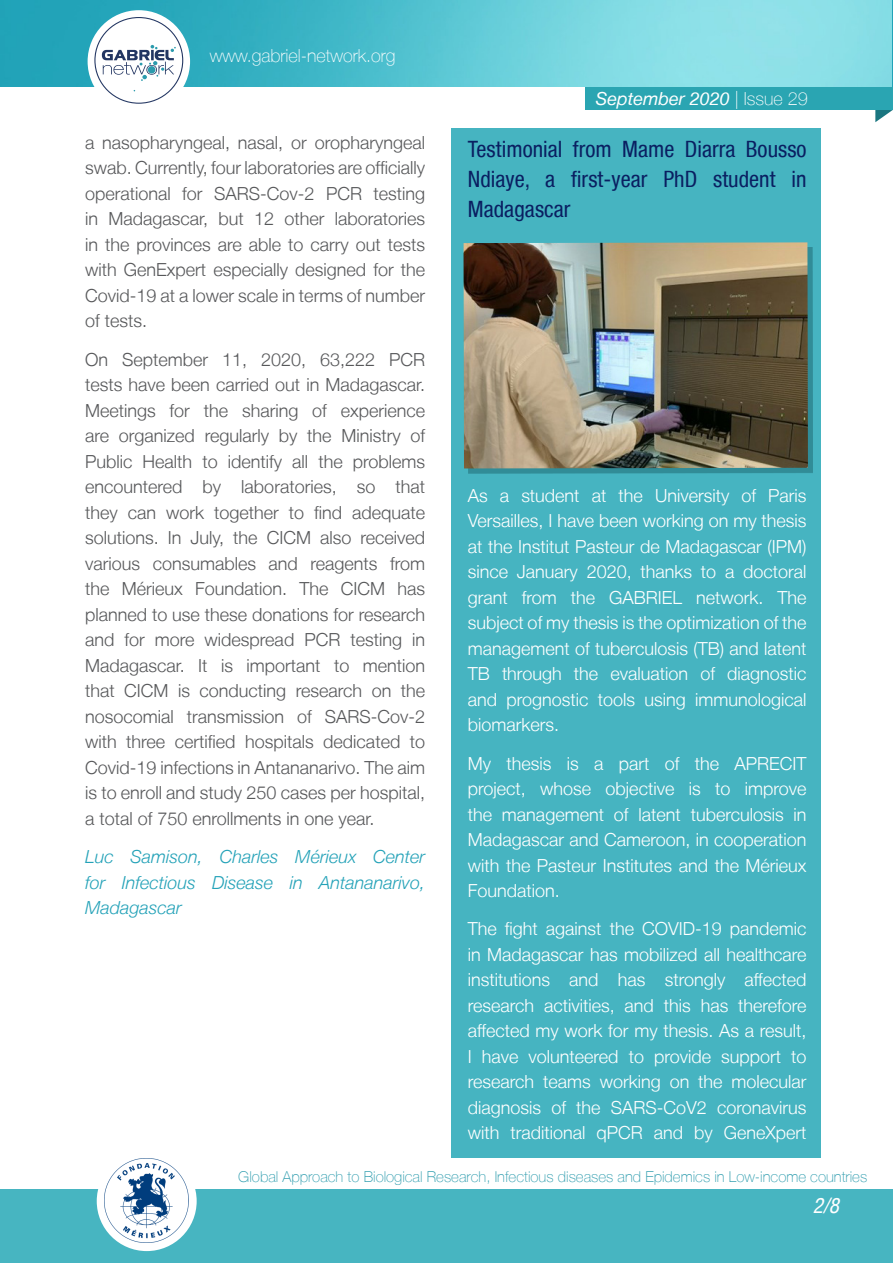
<style>
.page{position:relative;width:893px;height:1263px;background:#fff}
.page>*{position:absolute;margin:0;border:0;box-sizing:border-box;transform-origin:0 0}
.t1{font:condensed 22.5px/30px "Helvetica Neue LT";letter-spacing:.005em;color:#0a1f61;text-align:justify}
.t2{font:italic condensed 21px "Helvetica Neue LT";color:#fff}
.t3{font:300 18px/25.5px "Helvetica Neue LT";color:#57585a;text-align:justify}
.t4{font:300 18px/25.5px "Helvetica Neue LT";color:#fff;text-align:justify}
.t5{font:italic 300 18px/25.5px "Helvetica Neue LT";color:#24a2b8;text-align:justify}
.t6{font:100 18px "Helvetica Neue LT";color:#fff}
.t7{font:italic 18px "Helvetica Neue LT";color:#fff}
.t8{font:100 15px "Helvetica Neue LT";color:#2b9bad}
.s1{font-weight:100;font-style:normal}
</style>
<div class="page">
<div style="left:0;top:1190px;width:893px;height:73px;background:#47b5c1"></div>
<svg style="left:875px;top:110px;width:18px;height:12px"></svg>
<div style="left:586px;top:86px;width:307px;height:24px;background:#2aa5b2"></div>
<div style="left:97px;top:1151px;width:100px;height:100px;background:#fff;border-radius:50%"></div>
<img style="left:104px;top:1159px;width:84px;height:83px">
<div style="left:451px;top:128px;width:370px;height:1029px;background:#46b4c1"></div>
<div style="left:468px;top:247px;width:345px;height:226px;background:#318c97"></div>
<img style="left:463px;top:242px;width:345px;height:226px">
<img style="left:0;top:0;width:893px;height:86px">
<div style="left:88px;top:10px;width:102px;height:103px;background:#fff;border-radius:50%"></div>
<svg style="left:94px;top:17px;width:89px;height:87px"></svg>
<p class="t6" style="left:210px;top:45px;width:187px">www.gabriel-network.org</p>
<p class="t3" style="left:85px;top:129px;width:342px">a nasopharyngeal, nasal, or oropharyngeal swab. Currently, four laboratories are officially operational for SARS-Cov-2 PCR testing in Madagascar, but 12 other laboratories in the provinces are able to carry out tests with GenExpert especially designed for the Covid-19 at a lower scale in terms of number of tests.</p>
<p class="t3" style="left:85px;top:346px;width:342px">On September 11, 2020, 63,222 PCR tests have been carried out in Madagascar.<br>Meetings for the sharing of experience are organized regularly by the Ministry of Public Health to identify all the problems encountered by laboratories, so that they can work together to find adequate solutions. In July, the CICM also received various consumables and reagents from the Mérieux Foundation. The CICM has planned to use these donations for research and for more widespread PCR testing in Madagascar. It is important to mention that CICM is conducting research on the nosocomial transmission of SARS-Cov-2 with three certified hospitals dedicated to Covid-19 infections in Antananarivo. The aim is to enroll and study 250 cases per hospital, a total of 750 enrollments in one year.</p>
<p class="t5" style="left:85px;top:844px;width:342px">Luc Samison, Charles Mérieux Center for Infectious Disease in Antananarivo, Madagascar</p>
<p class="t7" style="left:596px;top:87px;width:214px">September 2020 <span class="s1">| Issue 29</span></p>
<p class="t1" style="left:468px;top:134px;width:340px">Testimonial from Mame Diarra Bousso Ndiaye, a first-year PhD student in Madagascar</p>
<p class="t4" style="left:468px;top:482px;width:340px">As a student at the University of Paris Versailles, I have been working on my thesis at the Institut Pasteur de Madagascar (IPM) since January 2020, thanks to a doctoral grant from the GABRIEL network. The subject of my thesis is the optimization of the management of tuberculosis (TB) and latent TB through the evaluation of diagnostic and prognostic tools using immunological biomarkers.</p>
<p class="t4" style="left:468px;top:750px;width:340px">My thesis is a part of the APRECIT project, whose objective is to improve the management of latent tuberculosis in Madagascar and Cameroon, in cooperation with the Pasteur Institutes and the Mérieux Foundation.</p>
<p class="t4" style="left:468px;top:916px;width:340px">The fight against the COVID-19 pandemic in Madagascar has mobilized all healthcare institutions and has strongly affected research activities, and this has therefore affected my work for my thesis. As a result, I have volunteered to provide support to research teams working on the molecular diagnosis of the SARS-CoV2 coronavirus with traditional qPCR and by GeneXpert</p>
<p class="t8" style="left:238px;top:1168px;width:630px">Global Approach to Biological Research, Infectious diseases and Epidemics in Low-income countries</p>
<p class="t2" style="left:813px;top:1193px;width:27px">2/8</p>
</div>
